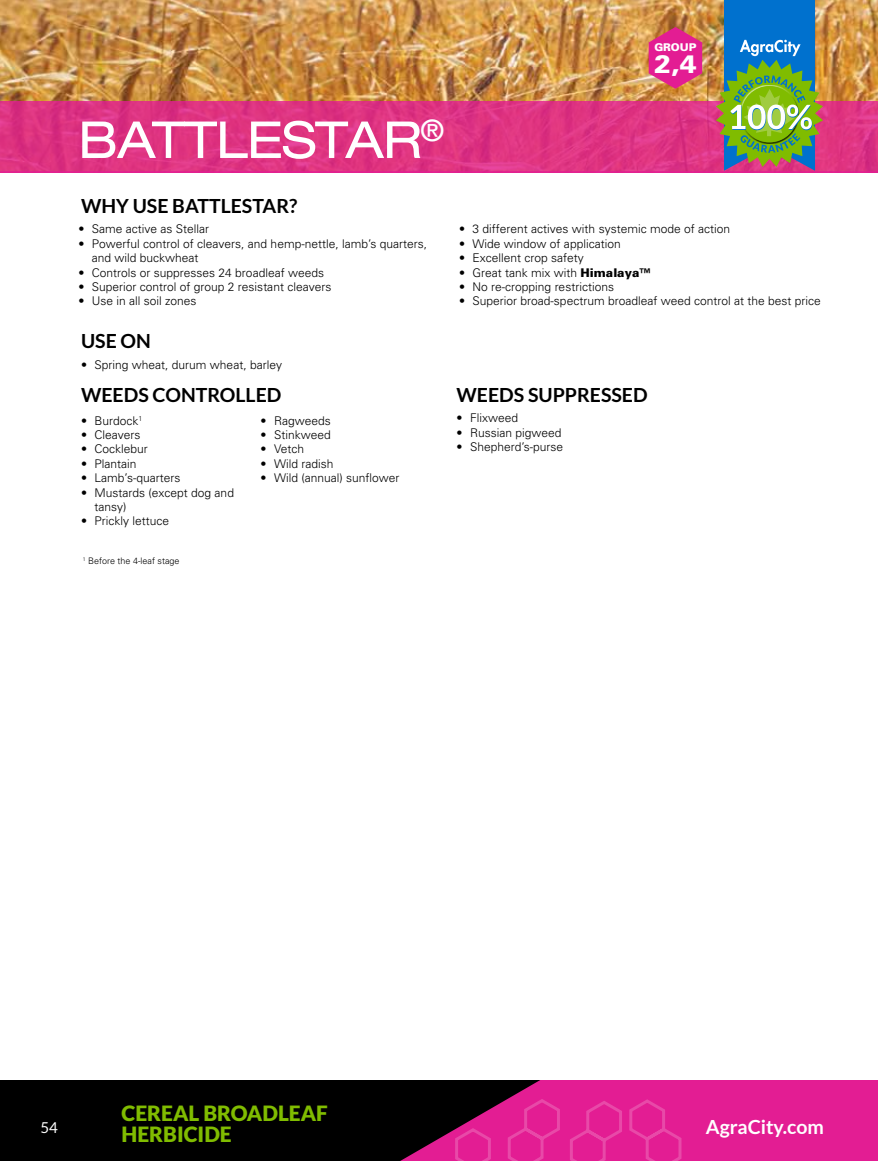
<style>
.page{position:relative;width:878px;height:1161px;background:#fff}
.page>*{position:absolute;margin:0;border:0;box-sizing:border-box;transform-origin:0 0}
.t1{font:expanded 51px "Helvetica Neue";letter-spacing:-.02em;color:#fff}
.t2{font:900 25.35px "Univers";color:#fff}
.t3{font:900 21px/21px "Lato";color:#80bc00}
.t4{font:700 19.5px "Lato";color:#000}
.t5{font:700 19.5px "Lato";color:#fff}
.t6{font:15px "Lato";color:#fff}
.t7{font:300 12px/14.4px "Univers";color:#000}
.t8{font:900 10.65px "Univers";color:#fff}
.t9{font:300 9px "Univers";color:#000}
.s1{font-weight:900}
</style>
<div class="page">
<div style="left:0;top:1080px;width:878px;height:81px;background:#e31d93"></div>
<svg style="left:540px;top:1099px;width:142px;height:62px"></svg>
<svg style="left:0;top:1080px;width:540px;height:81px;background:#1b0412"></svg>
<img style="left:0;top:0;width:878px;height:101px">
<svg style="left:0;top:101px;width:878px;height:70px;background:#de3382"></svg>
<hr style="left:0;top:171px;width:878px;height:2px;background:#e31d93">
<svg style="left:648px;top:27px;width:54px;height:62px;background:#de3c80"></svg>
<svg style="left:716px;top:0;width:107px;height:171px;background:#62917d"></svg>
<p class="t8" style="left:654px;top:40px;width:44px">GROUP</p>
<h2 class="t2" style="left:654px;top:49px;width:44px">2,4</h2>
<h1 class="t1" style="left:78px;top:109px;width:367px">BATTLESTAR<sup>®</sup></h1>
<h3 class="t4" style="left:81px;top:195px;width:218px">WHY USE BATTLESTAR?</h3>
<p class="t7" style="left:78px;top:222px;width:132px">• Same active as Stellar</p>
<p class="t7" style="left:92px;top:236px;width:337px;text-indent:-14px">• Powerful control of cleavers, and hemp-nettle, lamb’s quarters, and wild buckwheat</p>
<p class="t7" style="left:78px;top:265px;width:247px">• Controls or suppresses 24 broadleaf weeds</p>
<p class="t7" style="left:78px;top:279px;width:254px">• Superior control of group 2 resistant cleavers</p>
<p class="t7" style="left:78px;top:294px;width:120px">• Use in all soil zones</p>
<h3 class="t4" style="left:81px;top:330px;width:71px">USE ON</h3>
<p class="t7" style="left:81px;top:358px;width:202px">• Spring wheat, durum wheat, barley</p>
<h3 class="t4" style="left:81px;top:384px;width:202px">WEEDS CONTROLLED</h3>
<p class="t7" style="left:81px;top:413px;width:63px">• Burdock<sup>1</sup></p>
<p class="t7" style="left:81px;top:428px;width:61px">• Cleavers</p>
<p class="t7" style="left:81px;top:442px;width:68px">• Cocklebur</p>
<p class="t7" style="left:81px;top:456px;width:57px">• Plantain</p>
<p class="t7" style="left:81px;top:471px;width:101px">• Lamb’s-quarters</p>
<p class="t7" style="left:95px;top:485px;width:141px;text-indent:-14px">• Mustards (except dog and tansy)</p>
<p class="t7" style="left:81px;top:514px;width:90px">• Prickly lettuce</p>
<p class="t9" style="left:83px;top:556px;width:98px"><sup>1</sup> Before the 4-leaf stage</p>
<p class="t7" style="left:260px;top:413px;width:72px">• Ragweeds</p>
<p class="t7" style="left:260px;top:428px;width:72px">• Stinkweed</p>
<p class="t7" style="left:260px;top:442px;width:45px">• Vetch</p>
<p class="t7" style="left:260px;top:456px;width:74px">• Wild radish</p>
<p class="t7" style="left:260px;top:471px;width:140px">• Wild (annual) sunflower</p>
<p class="t7" style="left:459px;top:222px;width:272px">• 3 different actives with systemic mode of action</p>
<p class="t7" style="left:459px;top:236px;width:163px">• Wide window of application</p>
<p class="t7" style="left:459px;top:251px;width:126px">• Excellent crop safety</p>
<p class="t7" style="left:459px;top:265px;width:193px">• Great tank mix with <span class="s1">Himalaya™</span></p>
<p class="t7" style="left:459px;top:279px;width:156px">• No re-cropping restrictions</p>
<p class="t7" style="left:459px;top:294px;width:363px">• Superior broad-spectrum broadleaf weed control at the best price</p>
<h3 class="t4" style="left:456px;top:384px;width:193px">WEEDS SUPPRESSED</h3>
<p class="t7" style="left:456px;top:411px;width:63px">• Flixweed</p>
<p class="t7" style="left:456px;top:425px;width:106px">• Russian pigweed</p>
<p class="t7" style="left:456px;top:440px;width:108px">• Shepherd’s-purse</p>
<h3 class="t3" style="left:122px;top:1102px;width:208px">CEREAL BROADLEAF<br>HERBICIDE</h3>
<p class="t6" style="left:40px;top:1119px;width:19px">54</p>
<h3 class="t5" style="left:705px;top:1116px;width:119px">AgraCity.com</h3>
</div>
